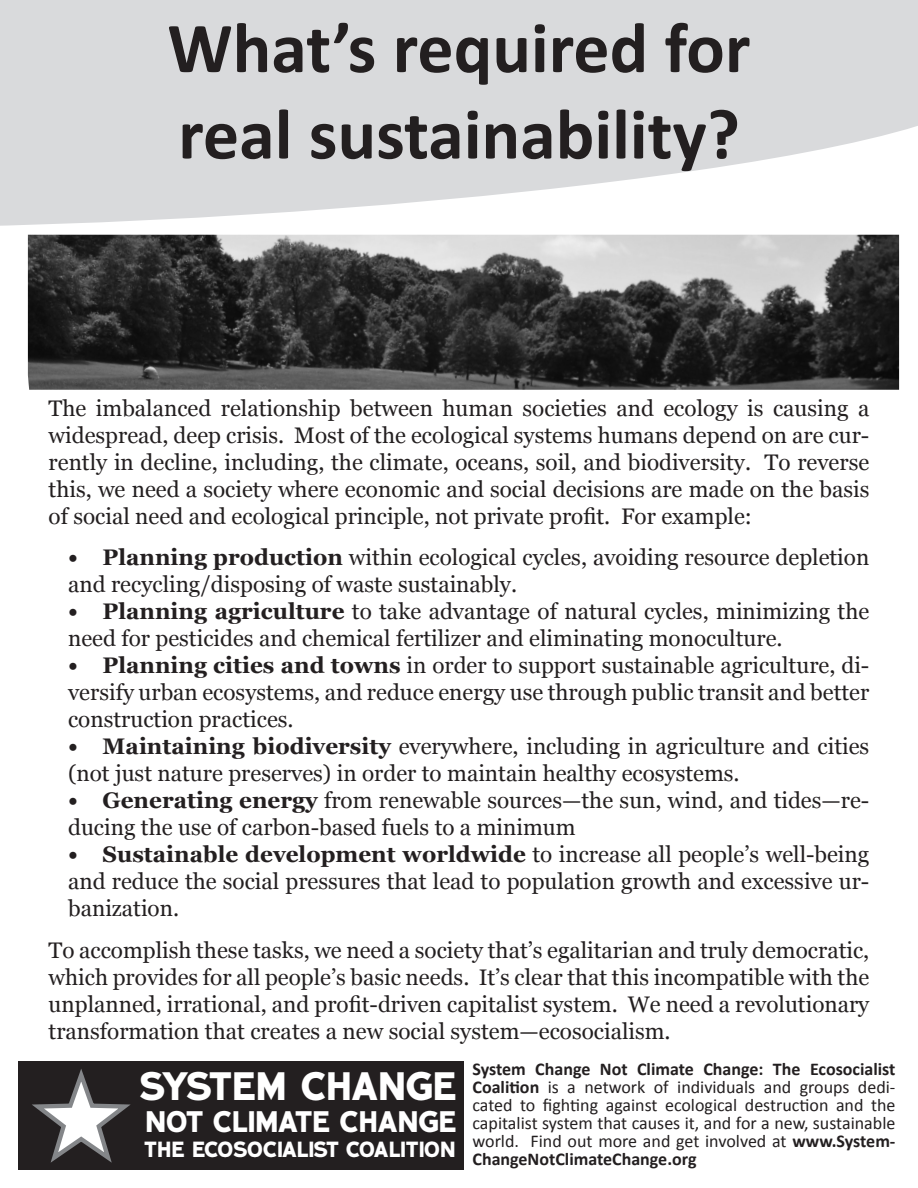
<style>
.page{position:relative;width:918px;height:1188px;background:#fff}
.page>*{position:absolute;margin:0;border:0;box-sizing:border-box;transform-origin:0 0}
.t1{font:700 72px "Calibri";color:#231f20}
.t2{font:42px "LHF Garner BOLD";letter-spacing:-.015em;color:#fff}
.t3{font:31.5px "LHF Garner BOLD";letter-spacing:-.015em;color:#fff}
.t4{font:23.25px "LHF Garner BOLD";color:#fff}
.t5{font:22.5px/27px "Georgia";color:#231f20;text-align:justify}
.t6{font:18px/18px "Calibri";color:#231f20;text-align:justify}
.s1{font-weight:700}
</style>
<div class="page">
<svg style="left:0;top:0;width:918px;height:235px;fill:#d9dadc"></svg>
<div style="left:18px;top:1061px;width:446px;height:109px;background:#231f20"></div>
<svg style="left:32px;top:1069px;width:99px;height:94px"></svg>
<img style="left:28px;top:235px;width:871px;height:155px">
<p class="t1" style="left:167px;top:3px;width:585px">What’s required for</p>
<p class="t1" style="left:178px;top:90px;width:563px">real sustainability?</p>
<p class="t5" style="left:49px;top:395px;width:822px">The imbalanced relationship between human societies and ecology is causing a widespread, deep crisis. Most of the ecological systems humans depend on are cur&shy;rently in decline, including, the climate, oceans, soil, and biodiversity. To reverse this, we need a society where economic and social decisions are made on the basis of social need and ecological principle, not private profit. For example:</p>
<p class="t5" style="left:68px;top:544px;width:803px"><span class="s1">• Planning production</span> within ecological cycles, avoiding resource depletion and recycling/disposing of waste sustainably.</p>
<p class="t5" style="left:68px;top:598px;width:803px"><span class="s1">• Planning agriculture</span> to take advantage of natural cycles, minimizing the need for pesticides and chemical fertilizer and eliminating monoculture.</p>
<p class="t5" style="left:68px;top:652px;width:803px"><span class="s1">• Planning cities and towns</span> in order to support sustainable agriculture, di&shy;versify urban ecosystems, and reduce energy use through public transit and better construction practices.</p>
<p class="t5" style="left:68px;top:733px;width:803px"><span class="s1">• Maintaining biodiversity</span> everywhere, including in agriculture and cities (not just nature preserves) in order to maintain healthy ecosystems.</p>
<p class="t5" style="left:68px;top:787px;width:803px"><span class="s1">• Generating energy</span> from renewable sources—the sun, wind, and tides—re&shy;ducing the use of carbon-based fuels to a minimum</p>
<p class="t5" style="left:68px;top:841px;width:803px"><span class="s1">• Sustainable development worldwide</span> to increase all people’s well-being and reduce the social pressures that lead to population growth and excessive ur&shy;banization.</p>
<p class="t5" style="left:49px;top:937px;width:822px">To accomplish these tasks, we need a society that’s egalitarian and truly democratic, which provides for all people’s basic needs. It’s clear that this incompatible with the unplanned, irrational, and profit-driven capitalist system. We need a revolutionary transformation that creates a new social system—ecosocialism.</p>
<p class="t2" style="left:140px;top:1059px;width:318px">SYSTEM CHANGE</p>
<p class="t3" style="left:145px;top:1101px;width:313px">NOT CLIMATE CHANGE</p>
<p class="t4" style="left:145px;top:1135px;width:313px">THE ECOSOCIALIST COALITION</p>
<p class="t6" style="left:472px;top:1059px;width:425px"><span class="s1">System Change Not Climate Change: The Ecosocialist Coalition</span> is a network of individuals and groups dedi&shy;cated to fighting against ecological destruction and the capitalist system that causes it, and for a new, sustainable world. Find out more and get involved at <span class="s1">www.System-ChangeNotClimateChange.org</span></p>
</div>
